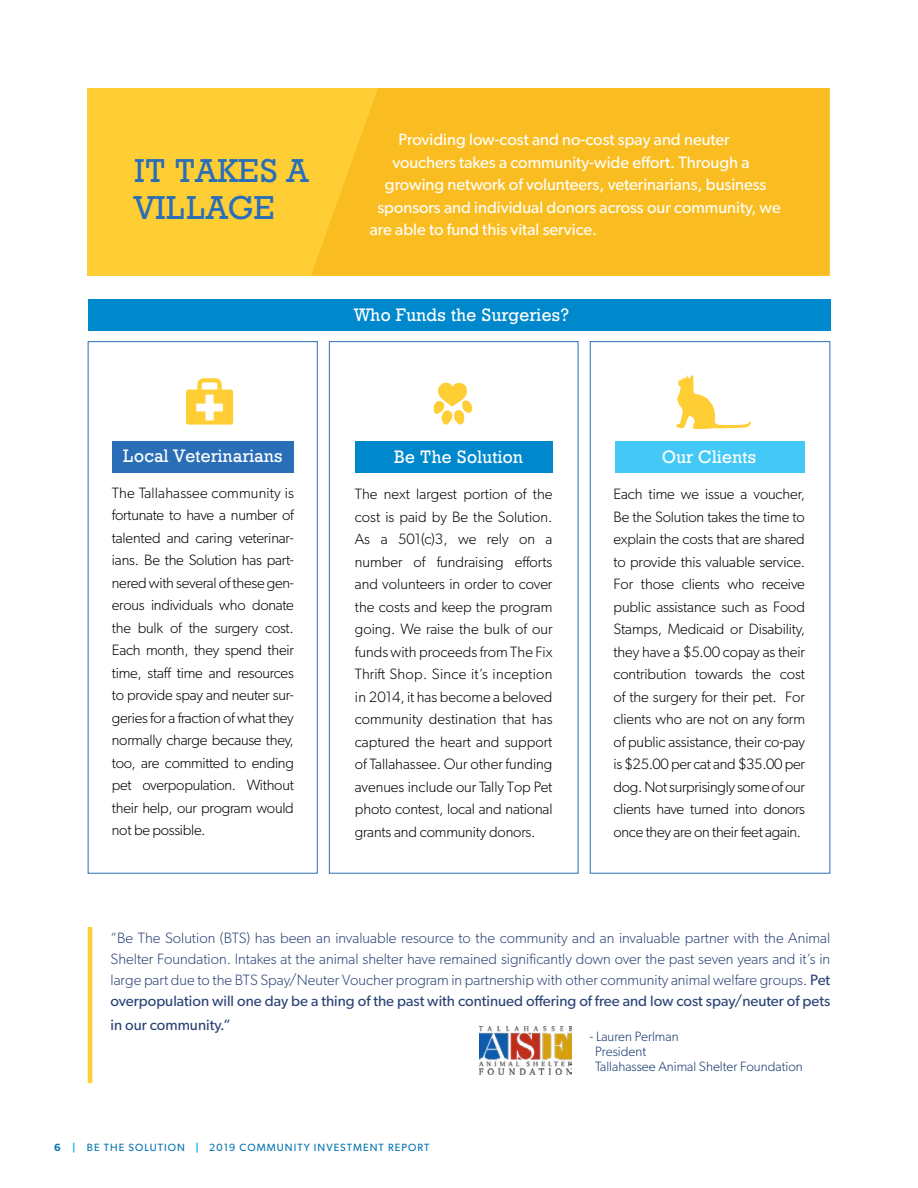
<style>
.page{position:relative;width:918px;height:1188px;background:#fff}
.page>*{position:absolute;margin:0;border:0;box-sizing:border-box;transform-origin:0 0}
.t1{font:33px/36.8px "Geo 986 Normal";letter-spacing:.02em;color:#296eb7}
.t2{font:18px "Geo 986 Normal";letter-spacing:.02em;color:#fff}
.t3{font:16.5px "Gibson";color:#fff}
.t4{font:300 15px/22.5px "Gibson";letter-spacing:-.02em;color:#000;text-align:justify}
.t5{font:300 15px/21px "Gibson";color:#2b4376;text-align:justify}
.t6{font:15px "Gibson";color:#2b4376}
.t7{font:300 13.5px/15px "Gibson";color:#14376d}
.t8{font:10.5px "Gibson";letter-spacing:.1em;color:#0071b0}
.s1{font-weight:400}
.s2{font-weight:600}
.s3{font-weight:600;color:#00aeef}
</style>
<div class="page">
<div style="left:88px;top:341px;width:230px;height:533px;border:1px solid #296eb7"></div>
<div style="left:329px;top:341px;width:249px;height:533px;border:1px solid #296eb7"></div>
<div style="left:590px;top:341px;width:240px;height:533px;border:1px solid #296eb7"></div>
<div style="left:88px;top:299px;width:742px;height:31px;background:#08c"></div>
<div style="left:112px;top:441px;width:182px;height:31px;background:#296eb7"></div>
<svg style="left:186px;top:378px;width:47px;height:47px"></svg>
<svg style="left:433px;top:382px;width:40px;height:43px"></svg>
<svg style="left:676px;top:375px;width:75px;height:54px"></svg>
<div style="left:355px;top:441px;width:198px;height:31px;background:#08c"></div>
<div style="left:615px;top:441px;width:190px;height:31px;background:#44c8f5"></div>
<div style="left:87px;top:88px;width:742px;height:187px;background:#ffcd34"></div>
<div style="left:311px;top:88px;width:518px;height:187px;background:#fabd21"></div>
<img style="left:479px;top:1027px;width:93px;height:48px">
<hr style="left:88px;top:927px;width:4px;height:156px;background:#ffcd34">
<h1 class="t1" style="left:134px;top:149px;width:175px">IT TAKES A<br>VILLAGE</h1>
<p class="t3" style="left:398px;top:130px;width:333px">Providing low-cost and no-cost spay and neuter</p>
<p class="t3" style="left:392px;top:152px;width:359px">vouchers takes a community-wide effort. Through a</p>
<p class="t3" style="left:385px;top:175px;width:383px">growing network of volunteers, veterinarians, business</p>
<p class="t3" style="left:377px;top:197px;width:405px">sponsors and individual donors across our community, we</p>
<p class="t3" style="left:370px;top:220px;width:229px">are able to fund this vital service.</p>
<p class="t2" style="left:354px;top:301px;width:217px">Who Funds the Surgeries?</p>
<p class="t2" style="left:123px;top:441px;width:161px">Local Veterinarians</p>
<p class="t4" style="left:112px;top:481px;width:183px">The Tallahassee community is fortunate to have a number of talented and caring veterinar&shy;ians. Be the Solution has part&shy;nered with several of these gen&shy;erous individuals who donate the bulk of the surgery cost.<br>Each month, they spend their time, staff time and resources to provide spay and neuter sur&shy;geries for a fraction of what they normally charge because they, too, are committed to ending pet overpopulation. Without their help, our program would not be possible.</p>
<p class="t2" style="left:394px;top:443px;width:130px">Be The Solution</p>
<p class="t4" style="left:355px;top:483px;width:199px">The next largest portion of the cost is paid by Be the Solution.<br>As a 501(c)3, we rely on a number of fundraising efforts and volunteers in order to cover the costs and keep the program going. We raise the bulk of our funds with proceeds from The Fix Thrift Shop. Since it’s inception in 2014, it has become a beloved community destination that has captured the heart and support of Tallahassee. Our other funding avenues include our Tally Top Pet photo contest, local and national grants and community donors.</p>
<p class="t2" style="left:662px;top:443px;width:95px">Our Clients</p>
<p class="t4" style="left:614px;top:483px;width:193px">Each time we issue a voucher, Be the Solution takes the time to explain the costs that are shared to provide this valuable service.<br>For those clients who receive public assistance such as Food Stamps, Medicaid or Disability, they have a $5.00 copay as their contribution towards the cost of the surgery for their pet. For clients who are not on any form of public assistance, their co-pay is $25.00 per cat and $35.00 per dog. Not surprisingly some of our clients have turned into donors once they are on their feet again.</p>
<p class="t5" style="left:111px;top:928px;width:721px">“Be The Solution (BTS) has been an invaluable resource to the community and an invaluable partner with the Animal Shelter Foundation. Intakes at the animal shelter have remained significantly down over the past seven years and it’s in large part due to the BTS Spay/Neuter Voucher program in partnership with other community animal welfare groups. <span class="s1">Pet overpopulation will one day be a thing of the past with continued offering of free and low cost spay/neuter of pets</span></p>
<p class="t6" style="left:111px;top:1016px;width:122px">in our community.”</p>
<p class="t7" style="left:595px;top:1029px;width:209px;text-indent:-5px">- Lauren Perlman<br>President<br>Tallahassee Animal Shelter Foundation</p>
<p class="t8" style="left:54px;top:1141px;width:377px"><span class="s2">6</span> <span class="s3">|</span> BE THE SOLUTION <span class="s3">|</span> 2019 COMMUNITY INVESTMENT REPORT</p>
</div>
